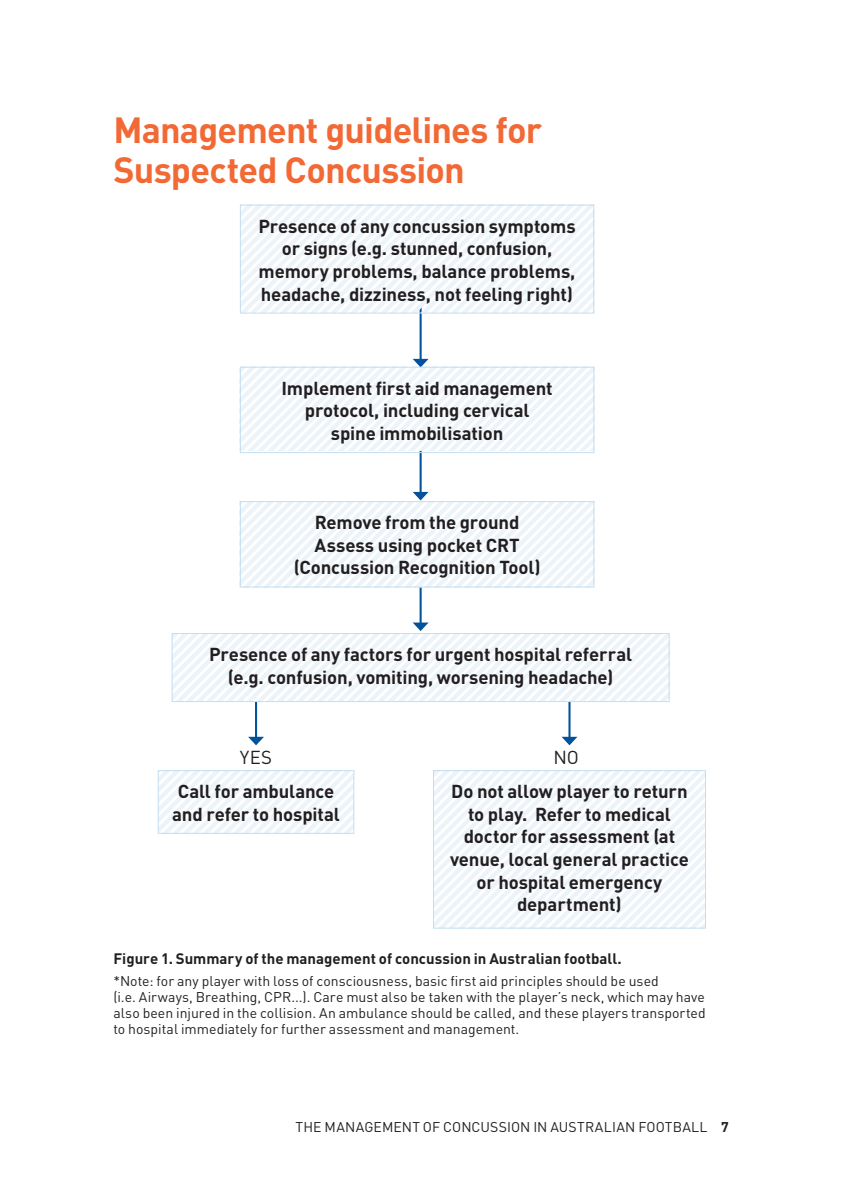
<style>
.page{position:relative;width:842px;height:1191px;background:#fff}
.page>*{position:absolute;margin:0;border:0;box-sizing:border-box;transform-origin:0 0}
.t1{font:700 36px/40px "DIN";letter-spacing:-.025em;color:#f26935}
.t2{font:700 18.6px/22.6px "DIN";letter-spacing:-.01em;color:#231f20;text-align:center}
.t3{font:18.6px "DIN";color:#231f20}
.t4{font:700 15px "DIN";color:#231f20}
.t5{font:14px/16px "DIN";letter-spacing:.005em;color:#231f20}
.s1{font-weight:700}
</style>
<div class="page">
<hr style="left:420px;top:451px;width:2px;height:42px;background:#01519b">
<hr style="left:420px;top:307px;width:2px;height:53px;background:#01519b">
<hr style="left:255px;top:702px;width:2px;height:36px;background:#01519b">
<svg style="left:248px;top:737px;width:16px;height:8px"></svg>
<hr style="left:568px;top:702px;width:2px;height:36px;background:#01519b">
<svg style="left:562px;top:737px;width:15px;height:8px"></svg>
<hr style="left:420px;top:587px;width:2px;height:36px;background:#01519b">
<svg style="left:174px;top:622px;width:493px;height:78px"></svg>
<svg style="left:242px;top:492px;width:350px;height:93px"></svg>
<svg style="left:240px;top:359px;width:354px;height:92px"></svg>
<svg style="left:241px;top:204px;width:353px;height:107px"></svg>
<div style="left:240px;top:205px;width:354px;height:108px;border:1px solid #c5def1"></div>
<div style="left:172px;top:633px;width:497px;height:69px;border:1px solid #c5def1"></div>
<svg style="left:435px;top:772px;width:269px;height:154px;fill:#eef5fa"></svg>
<div style="left:433px;top:770px;width:273px;height:158px;border:1px solid #c5def1"></div>
<svg style="left:160px;top:772px;width:192px;height:59px"></svg>
<div style="left:158px;top:770px;width:196px;height:63px;border:1px solid #c5def1"></div>
<div style="left:240px;top:501px;width:354px;height:86px;border:1px solid #c5def1"></div>
<div style="left:240px;top:367px;width:354px;height:86px;border:1px solid #c5def1"></div>
<h1 class="t1" style="left:113px;top:109px;width:430px">Management guidelines for<br>Suspected Concussion</h1>
<p class="t2" style="left:258px;top:214px;width:319px">Presence of any concussion symptoms or signs (e.g. stunned, confusion, memory problems, balance problems, headache, dizziness, not feeling right)</p>
<p class="t2" style="left:282px;top:376px;width:273px">Implement first aid management protocol, including cervical spine immobilisation</p>
<p class="t2" style="left:294px;top:510px;width:248px">Remove from the ground<br>Assess using pocket CRT (Concussion Recognition Tool)</p>
<p class="t2" style="left:209px;top:642px;width:424px">Presence of any factors for urgent hospital referral (e.g. confusion, vomiting, worsening headache)</p>
<p class="t3" style="left:240px;top:746px;width:34px">YES</p>
<p class="t3" style="left:553px;top:746px;width:27px">NO</p>
<p class="t2" style="left:172px;top:779px;width:169px;text-align:left">Call for ambulance and refer to hospital</p>
<p class="t2" style="left:450px;top:779px;width:240px">Do not allow player to return to play. Refer to medical doctor for assessment (at venue, local general practice or hospital emergency department)</p>
<p class="t4" style="left:113px;top:949px;width:510px">Figure 1. Summary of the management of concussion in Australian football.</p>
<p class="t5" style="left:113px;top:972px;width:594px">*Note: for any player with loss of consciousness, basic first aid principles should be used<br>(i.e. Airways, Breathing, CPR...). Care must also be taken with the player’s neck, which may have also been injured in the collision. An ambulance should be called, and these players transported to hospital immediately for further assessment and management.</p>
<p class="t5" style="left:296px;top:1118px;width:434px">THE MANAGEMENT OF CONCUSSION IN AUSTRALIAN FOOTBALL <span class="s1">7</span></p>
</div>
